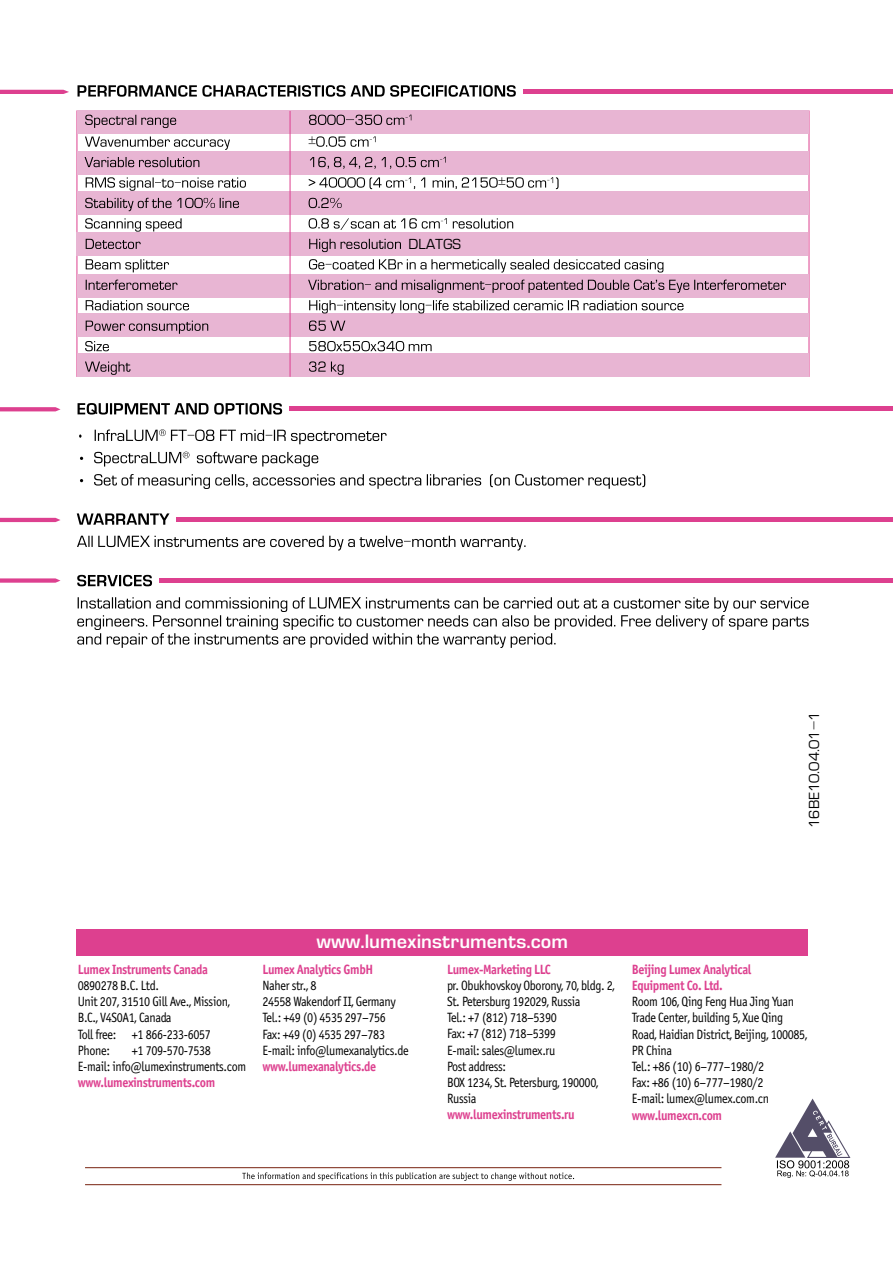
<style>
.page{position:relative;width:893px;height:1263px;background:#fff}
.page>*{position:absolute;margin:0;border:0;box-sizing:border-box;transform-origin:0 0}
.t1{font:18px "Europe Demi C";color:#fff}
.t2{font:13.5px/16.2px "Officina Sans C";letter-spacing:-.03em;color:#000;scale:.9 1}
.t3{font:700 13.5px/16.2px "Officina Sans C";letter-spacing:-.03em;color:#dd408f;scale:.9 1}
.t4{font:13.5px "Europe C";color:#000}
</style>
<div class="page">
<svg style="left:78px;top:85px;width:438px;height:12px"></svg>
<hr style="left:85px;top:1167px;width:636px;height:1px;background:#77220f">
<hr style="left:85px;top:1184px;width:636px;height:1px;background:#77220f">
<svg style="left:242px;top:1172px;width:332px;height:9px"></svg>
<svg style="left:0;top:407px;width:61px;height:4px"></svg>
<hr style="left:290px;top:407px;width:603px;height:4px;background:#dd408f">
<svg style="left:0;top:518px;width:61px;height:4px"></svg>
<svg style="left:0;top:578px;width:61px;height:5px"></svg>
<div style="left:177px;top:517px;width:716px;height:5px;background:#dd408f"></div>
<hr style="left:160px;top:578px;width:733px;height:4px;background:#dd408f">
<svg style="left:0;top:90px;width:69px;height:4px"></svg>
<div style="left:523px;top:89px;width:370px;height:5px;background:#dd408f"></div>
<div style="left:77px;top:233px;width:731px;height:23px;background:#e8b5d3"></div>
<div style="left:78px;top:274px;width:731px;height:23px;background:#e8b5d3"></div>
<div style="left:78px;top:314px;width:731px;height:23px;background:#e8b5d3"></div>
<div style="left:78px;top:354px;width:731px;height:23px;background:#e8b5d3"></div>
<div style="left:78px;top:152px;width:731px;height:23px;background:#e8b5d3"></div>
<div style="left:78px;top:191px;width:731px;height:23px;background:#e8b5d3"></div>
<div style="left:78px;top:111px;width:731px;height:23px;background:#e8b5d3"></div>
<svg style="left:85px;top:361px;width:259px;height:14px"></svg>
<svg style="left:85px;top:341px;width:347px;height:10px"></svg>
<svg style="left:86px;top:320px;width:259px;height:14px"></svg>
<svg style="left:86px;top:300px;width:597px;height:13px"></svg>
<svg style="left:86px;top:280px;width:700px;height:13px"></svg>
<svg style="left:86px;top:259px;width:577px;height:14px"></svg>
<svg style="left:86px;top:239px;width:315px;height:13px"></svg>
<svg style="left:85px;top:218px;width:428px;height:14px"></svg>
<svg style="left:85px;top:198px;width:257px;height:13px"></svg>
<svg style="left:86px;top:177px;width:473px;height:14px"></svg>
<svg style="left:85px;top:157px;width:361px;height:12px"></svg>
<svg style="left:85px;top:136px;width:291px;height:14px"></svg>
<svg style="left:85px;top:115px;width:326px;height:13px"></svg>
<hr style="left:290px;top:111px;width:1px;height:266px;background:#dd408f">
<svg style="left:77px;top:597px;width:732px;height:51px"></svg>
<svg style="left:77px;top:575px;width:75px;height:11px"></svg>
<svg style="left:77px;top:536px;width:449px;height:14px"></svg>
<svg style="left:77px;top:513px;width:93px;height:12px"></svg>
<svg style="left:80px;top:474px;width:565px;height:15px"></svg>
<svg style="left:80px;top:452px;width:238px;height:15px"></svg>
<svg style="left:79px;top:429px;width:308px;height:15px"></svg>
<svg style="left:78px;top:403px;width:204px;height:11px"></svg>
<svg style="left:775px;top:1098px;width:75px;height:80px"></svg>
<div style="left:77px;top:929px;width:731px;height:27px;background:#dd408f"></div>
<p class="t4" style="left:409px;top:236px;width:54px">DLATGS</p>
<p class="t4" style="left:806px;top:828px;width:118px;rotate:-90deg">16BE10.04.01–1</p>
<p class="t3" style="left:78px;top:961px;width:146px">Lumex Instruments Canada</p>
<p class="t2" style="left:78px;top:977px;width:171px">0890278 B.C. Ltd.<br>Unit 207, 31510 Gill Ave., Mission,<br>B.C., V4S0A1, Canada<br>Toll free: +1 866-233-6057<br>Phone:</p>
<p class="t2" style="left:78px;top:1042px;width:189px;text-indent:54px">+1 709-570-7538<br>E-mail: info@lumexinstruments.com</p>
<p class="t3" style="left:78px;top:1075px;width:154px">www.lumexinstruments.com</p>
<h1 class="t1" style="left:316px;top:931px;width:253px">www.lumexinstruments.com</h1>
<p class="t3" style="left:262px;top:961px;width:125px">Lumex Analytics GmbH</p>
<p class="t2" style="left:262px;top:977px;width:164px">Naher str., 8<br>24558 Wakendorf II, Germany<br>Tel.: +49 (0) 4535 297–756<br>Fax: +49 (0) 4535 297–783<br>E-mail: info@lumexanalytics.de</p>
<p class="t3" style="left:262px;top:1058px;width:128px">www.lumexanalytics.de</p>
<p class="t3" style="left:447px;top:961px;width:117px">Lumex-Marketing LLC</p>
<p class="t2" style="left:447px;top:977px;width:188px">pr. Obukhovskoy Oborony, 70, bldg. 2,<br>St. Petersburg 192029, Russia<br>Tel.: +7 (812) 718–5390<br>Fax: +7 (812) 718–5399<br>E-mail: sales@lumex.ru<br>Post address:<br>BOX 1234, St. Petersburg, 190000,<br>Russia</p>
<p class="t3" style="left:447px;top:1107px;width:143px">www.lumexinstruments.ru</p>
<p class="t3" style="left:632px;top:961px;width:135px">Beijing Lumex Analytical<br>Equipment Co. Ltd.</p>
<p class="t2" style="left:632px;top:994px;width:196px">Room 106, Qing Feng Hua Jing Yuan<br>Trade Center, building 5, Xue Qing<br>Road, Haidian District, Beijing, 100085,<br>PR China<br>Tel.: +86 (10) 6–777–1980/2<br>Fax: +86 (10) 6–777–1980/2<br>E-mail: lumex@lumex.com.cn</p>
<p class="t3" style="left:632px;top:1107px;width:102px">www.lumexcn.com</p>
</div>
